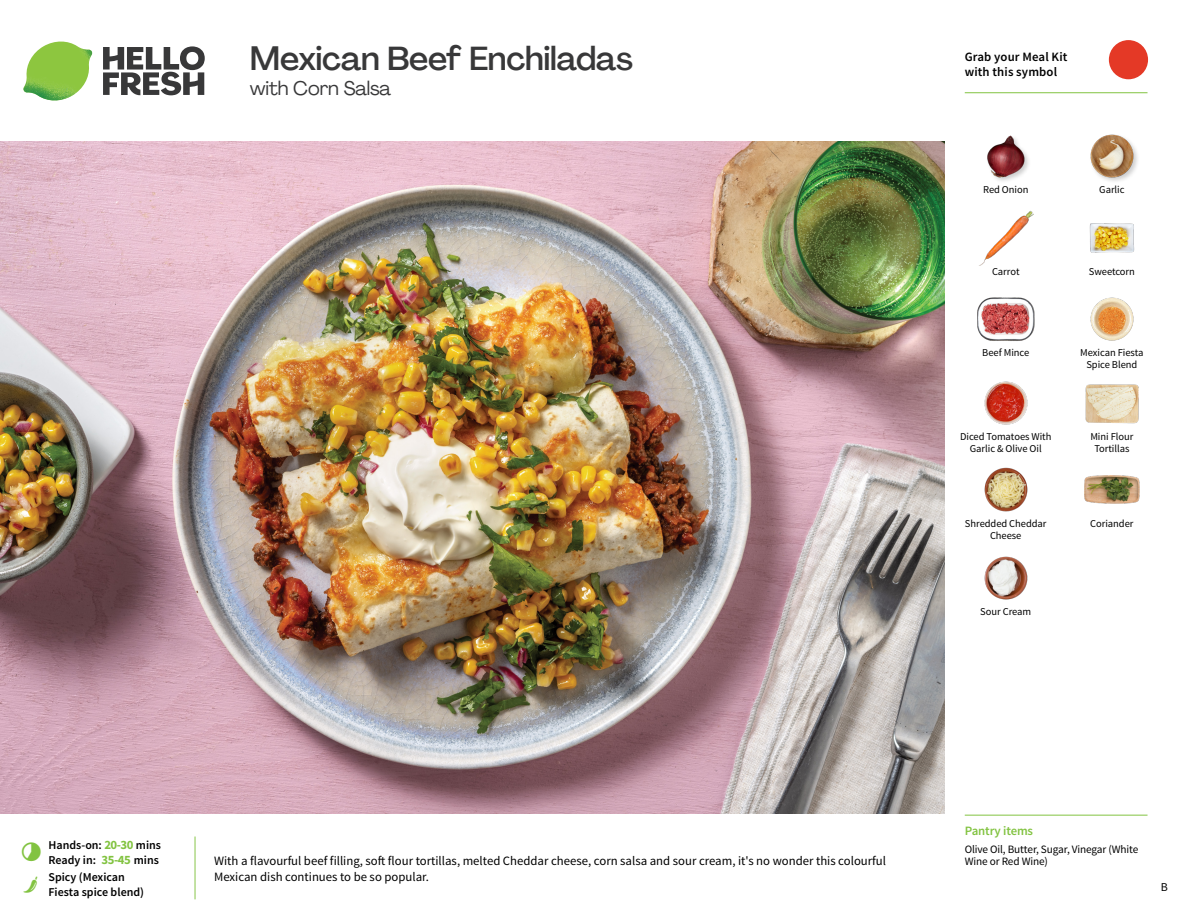
<style>
.page{position:relative;width:1188px;height:918px;background:#fff}
.page>*{position:absolute;margin:0;border:0;box-sizing:border-box;transform-origin:0 0}
.t1{font:500 33px "Agrandir";letter-spacing:-.01em;color:#383839}
.t2{font:19.5px "Agrandir";letter-spacing:-.01em;color:#383839}
.t3{font:12.75px/16.5px "Source Sans Pro";color:#000}
.t4{font:600 12.75px/15px "Source Sans Pro";letter-spacing:.01em;color:#000}
.t5{font:600 12.75px "Source Sans Pro";letter-spacing:-.01em;color:#82c341}
.t6{font:600 12px/15px "Source Sans Pro";color:#000}
.t7{font:12px "Source Sans Pro";color:#000}
.t8{font:11.25px/12px "Source Sans Pro";letter-spacing:-.01em;color:#000}
.t9{font:10.5px/12px "Source Sans Pro";letter-spacing:-.005em;color:#000;text-align:center}
.s1{font-weight:700;font-size:12.75px;color:#82c341}
</style>
<div class="page">
<svg style="left:103px;top:46px;width:102px;height:49px"></svg>
<img style="left:23px;top:42px;width:69px;height:59px">
<img style="left:1090px;top:297px;width:44px;height:44px">
<img style="left:1085px;top:384px;width:54px;height:40px">
<img style="left:984px;top:381px;width:44px;height:44px">
<img style="left:984px;top:467px;width:44px;height:45px">
<img style="left:984px;top:556px;width:44px;height:44px">
<img style="left:977px;top:297px;width:57px;height:44px">
<img style="left:979px;top:210px;width:55px;height:56px">
<img style="left:1089px;top:223px;width:46px;height:30px">
<img style="left:987px;top:135px;width:42px;height:46px">
<img style="left:1090px;top:134px;width:48px;height:48px">
<img style="left:1084px;top:475px;width:56px;height:29px">
<img style="left:0;top:142px;width:945px;height:672px">
<hr style="left:965px;top:815px;width:183px;height:1px;background:#82c341">
<svg style="left:1091px;top:40px;width:58px;height:54px"></svg>
<hr style="left:965px;top:92px;width:183px;height:1px;background:#82c341">
<h1 class="t1" style="left:250px;top:38px;width:385px">Mexican Beef Enchiladas</h1>
<h2 class="t2" style="left:250px;top:76px;width:143px">with Corn Salsa</h2>
<p class="t4" style="left:965px;top:50px;width:104px">Grab your Meal Kit with this symbol</p>
<p class="t9" style="left:983px;top:183px;width:47px">Red Onion</p>
<p class="t9" style="left:1099px;top:183px;width:27px">Garlic</p>
<p class="t9" style="left:992px;top:265px;width:29px">Carrot</p>
<p class="t9" style="left:1089px;top:265px;width:48px">Sweetcorn</p>
<p class="t9" style="left:982px;top:346px;width:48px">Beef Mince</p>
<p class="t9" style="left:1080px;top:346px;width:65px">Mexican Fiesta<br>Spice Blend</p>
<p class="t9" style="left:960px;top:431px;width:93px">Diced Tomatoes With<br>Garlic &amp; Olive Oil</p>
<p class="t9" style="left:1090px;top:431px;width:45px">Mini Flour<br>Tortillas</p>
<p class="t9" style="left:965px;top:518px;width:83px">Shredded Cheddar</p>
<p class="t9" style="left:1090px;top:518px;width:45px">Coriander</p>
<p class="t9" style="left:990px;top:530px;width:33px">Cheese</p>
<p class="t9" style="left:980px;top:605px;width:52px">Sour Cream</p>
<p class="t6" style="left:48px;top:838px;width:114px">Hands-on: <span class="s1">20-30</span> mins<br>Ready in: <span class="s1">35-45</span> mins</p>
<p class="t6" style="left:48px;top:870px;width:97px">Spicy (Mexican<br>Fiesta spice blend)</p>
<p class="t3" style="left:214px;top:852px;width:673px">With a flavourful beef filling, soft flour tortillas, melted Cheddar cheese, corn salsa and sour cream, it's no wonder this colourful<br>Mexican dish continues to be so popular.</p>
<p class="t5" style="left:965px;top:822px;width:70px">Pantry items</p>
<p class="t8" style="left:965px;top:844px;width:175px">Olive Oil, Butter, Sugar, Vinegar (White<br>Wine or Red Wine)</p>
<p class="t7" style="left:1161px;top:879px;width:9px">B</p>
</div>
